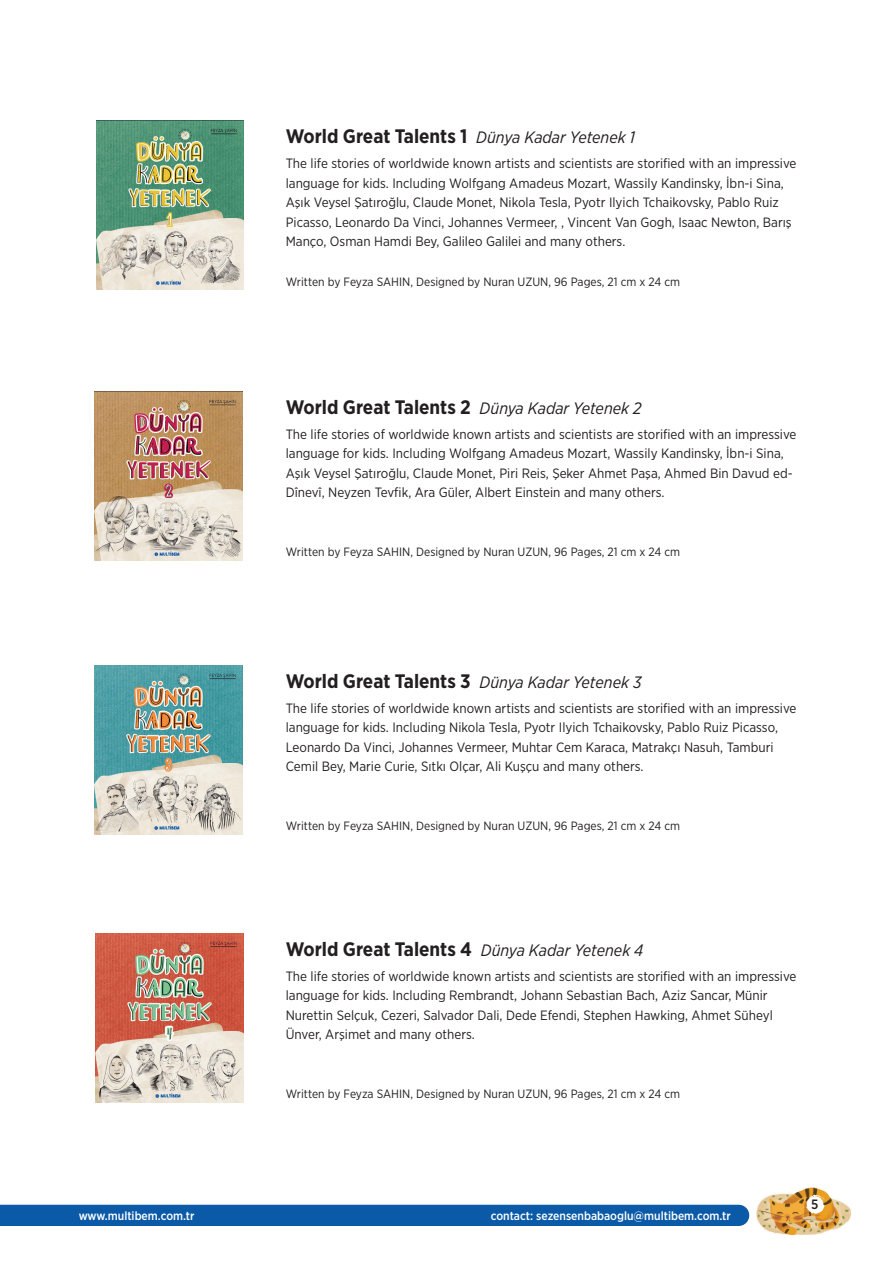
<style>
.page{position:relative;width:893px;height:1263px;background:#fff}
.page>*{position:absolute;margin:0;border:0;box-sizing:border-box;transform-origin:0 0}
.t1{font:700 19.5px "Gotham Narrow";color:#231f20}
.t2{font:13.5px/19.5px "Gotham Narrow";color:#231f20}
.t3{font:500 13.5px "Gotham Narrow";color:#231f20}
.t4{font:12px "Gotham Narrow";color:#231f20}
.t5{font:500 12px "Gotham Narrow";color:#fff}
.s1{font-weight:400;font-style:italic;font-size:16.5px}
</style>
<div class="page">
<img style="left:757px;top:1187px;width:93px;height:48px">
<svg style="left:806px;top:1194px;width:20px;height:20px"></svg>
<div style="left:0;top:1205px;width:749px;height:21px;background:#0a5aa8"></div>
<img style="left:95px;top:391px;width:147px;height:169px">
<img style="left:95px;top:665px;width:147px;height:169px">
<img style="left:97px;top:121px;width:147px;height:168px">
<img style="left:96px;top:933px;width:147px;height:169px">
<h1 class="t1" style="left:286px;top:124px;width:351px">World Great Talents 1 <span class="s1">Dünya Kadar Yetenek 1</span></h1>
<p class="t2" style="left:286px;top:153px;width:512px">The life stories of worldwide known artists and scientists are storified with an impressive language for kids. Including Wolfgang Amadeus Mozart, Wassily Kandinsky, İbn-i Sina, Aşık Veysel Şatıroğlu, Claude Monet, Nikola Tesla, Pyotr Ilyich Tchaikovsky, Pablo Ruiz Picasso, Leonardo Da Vinci, Johannes Vermeer, , Vincent Van Gogh, Isaac Newton, Barış Manço, Osman Hamdi Bey, Galileo Galilei and many others.</p>
<p class="t4" style="left:286px;top:274px;width:396px">Written by Feyza SAHIN, Designed by Nuran UZUN, 96 Pages, 21 cm x 24 cm</p>
<h1 class="t1" style="left:286px;top:394px;width:357px">World Great Talents 2 <span class="s1">Dünya Kadar Yetenek 2</span></h1>
<p class="t2" style="left:286px;top:424px;width:512px">The life stories of worldwide known artists and scientists are storified with an impressive language for kids. Including Wolfgang Amadeus Mozart, Wassily Kandinsky, İbn-i Sina, Aşık Veysel Şatıroğlu, Claude Monet, Piri Reis, Şeker Ahmet Paşa, Ahmed Bin Davud ed-Dînevî, Neyzen Tevfik, Ara Güler, Albert Einstein and many others.</p>
<p class="t4" style="left:286px;top:544px;width:396px">Written by Feyza SAHIN, Designed by Nuran UZUN, 96 Pages, 21 cm x 24 cm</p>
<h1 class="t1" style="left:286px;top:668px;width:357px">World Great Talents 3 <span class="s1">Dünya Kadar Yetenek 3</span></h1>
<p class="t2" style="left:286px;top:698px;width:512px">The life stories of worldwide known artists and scientists are storified with an impressive language for kids. Including Nikola Tesla, Pyotr Ilyich Tchaikovsky, Pablo Ruiz Picasso, Leonardo Da Vinci, Johannes Vermeer, Muhtar Cem Karaca, Matrakçı Nasuh, Tamburi Cemil Bey, Marie Curie, Sıtkı Olçar, Ali Kuşçu and many others.</p>
<p class="t4" style="left:286px;top:818px;width:396px">Written by Feyza SAHIN, Designed by Nuran UZUN, 96 Pages, 21 cm x 24 cm</p>
<h1 class="t1" style="left:286px;top:936px;width:359px">World Great Talents 4 <span class="s1">Dünya Kadar Yetenek 4</span></h1>
<p class="t2" style="left:286px;top:966px;width:512px">The life stories of worldwide known artists and scientists are storified with an impressive language for kids. Including Rembrandt, Johann Sebastian Bach, Aziz Sancar, Münir Nurettin Selçuk, Cezeri, Salvador Dali, Dede Efendi, Stephen Hawking, Ahmet Süheyl Ünver, Arşimet and many others.</p>
<p class="t4" style="left:286px;top:1086px;width:396px">Written by Feyza SAHIN, Designed by Nuran UZUN, 96 Pages, 21 cm x 24 cm</p>
<p class="t5" style="left:79px;top:1208px;width:117px">www.multibem.com.tr</p>
<p class="t5" style="left:491px;top:1208px;width:242px">contact: sezensenbabaoglu@multibem.com.tr</p>
<p class="t3" style="left:811px;top:1196px;width:9px">5</p>
</div>
